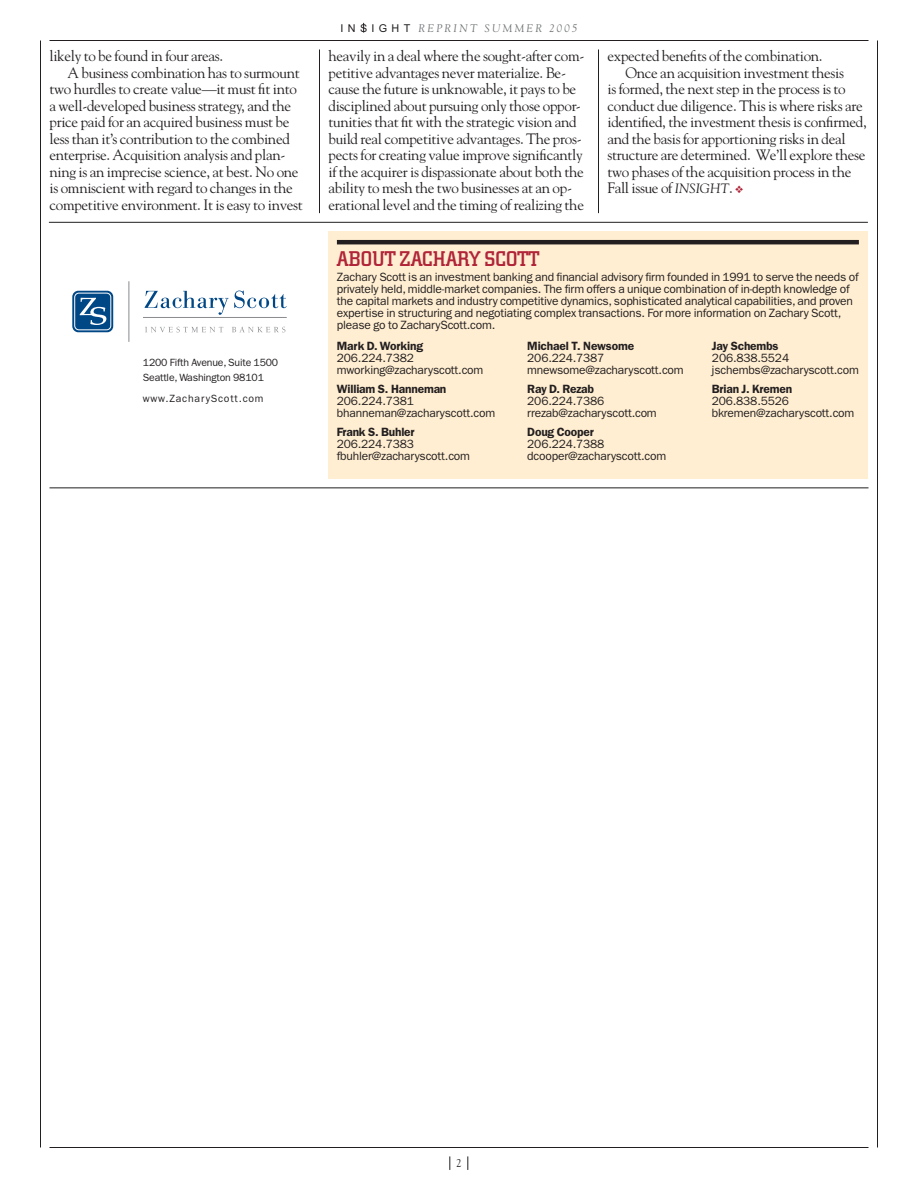
<style>
.page{position:relative;width:918px;height:1188px;background:#fff}
.page>*{position:absolute;margin:0;border:0;box-sizing:border-box;transform-origin:0 0}
.t1{font:500 21px "City";letter-spacing:.005em;color:#b02539}
.t2{font:15px/16.5px "Goudy";letter-spacing:-.02em;color:#231f20}
.t3{font:12px/12px "Franklin Gothic";letter-spacing:-.015em;color:#231f20}
.t4{font:600 12px "Franklin Gothic";letter-spacing:-.015em;color:#231f20}
.t5{font:11.25px "Goudy";color:#231f20}
.t6{font:italic 10.95px "Goudy";letter-spacing:.2em;color:#6d6f71}
.t7{font:10.5px/15px "Franklin Gothic";letter-spacing:-.015em;color:#231f20}
.t8{font:10.5px "Franklin Gothic";letter-spacing:.075em;color:#231f20}
.s1{font-family:"Arial";font-style:normal;font-size:10.8px;color:#231f20}
.s2{font-style:italic;font-size:13.5px}
.s3{color:#b02539}
</style>
<div class="page">
<hr style="left:50px;top:1147px;width:818px;height:1px;background:#231f20">
<hr style="left:40px;top:40px;width:1px;height:1108px;background:#231f20">
<hr style="left:50px;top:40px;width:818px;height:1px;background:#231f20">
<hr style="left:877px;top:40px;width:1px;height:1108px;background:#231f20">
<hr style="left:319px;top:50px;width:1px;height:163px;background:#231f20">
<svg style="left:450px;top:1156px;width:1px;height:14px"></svg>
<svg style="left:468px;top:1156px;width:1px;height:14px"></svg>
<hr style="left:49px;top:222px;width:819px;height:1px;background:#231f20">
<svg style="left:145px;top:291px;width:142px;height:24px"></svg>
<hr style="left:129px;top:281px;width:1px;height:61px;background:#888a8d">
<hr style="left:143px;top:317px;width:144px;height:1px;background:#888a8d">
<svg style="left:145px;top:327px;width:78px;height:5px"></svg>
<svg style="left:232px;top:327px;width:53px;height:5px"></svg>
<svg style="left:72px;top:291px;width:41px;height:41px"></svg>
<div style="left:75px;top:293px;width:36px;height:37px;background:#004786;border-radius:4px"></div>
<div style="left:74px;top:293px;width:37px;height:37px;border:1px solid #fff;border-radius:4px"></div>
<svg style="left:80px;top:298px;width:26px;height:27px"></svg>
<div style="left:328px;top:231px;width:540px;height:248px;background:#ffeed1"></div>
<hr style="left:337px;top:240px;width:522px;height:4px;background:#231f20">
<hr style="left:50px;top:488px;width:818px;height:1px;background:#231f20">
<hr style="left:598px;top:50px;width:1px;height:163px;background:#231f20">
<p class="t2" style="left:50px;top:47px;width:175px">likely to be found in four areas.</p>
<p class="t2" style="left:68px;top:64px;width:234px">A business combination has to surmount</p>
<p class="t2" style="left:50px;top:80px;width:249px">two hurdles to create value—it must fit into</p>
<p class="t2" style="left:50px;top:97px;width:243px">a well-developed business strategy, and the</p>
<p class="t2" style="left:50px;top:113px;width:241px">price paid for an acquired business must be</p>
<p class="t2" style="left:50px;top:130px;width:242px">less than it’s contribution to the combined</p>
<p class="t2" style="left:50px;top:146px;width:237px">enterprise. Acquisition analysis and plan-</p>
<p class="t2" style="left:50px;top:163px;width:251px">ning is an imprecise science, at best. No one</p>
<p class="t2" style="left:50px;top:179px;width:245px">is omniscient with regard to changes in the</p>
<p class="t2" style="left:50px;top:196px;width:255px">competitive environment. It is easy to invest</p>
<p class="t7" style="left:143px;top:355px;width:137px">1200 Fifth Avenue, Suite 1500<br>Seattle, Washington 98101</p>
<p class="t8" style="left:143px;top:393px;width:122px">www.ZacharyScott.com</p>
<p class="t6" style="left:341px;top:21px;width:239px"><span class="s1">I N S I G H T</span> REPRINT SUMMER 2005</p>
<p class="t2" style="left:328px;top:47px;width:258px">heavily in a deal where the sought-after com&shy;petitive advantages never materialize. Be&shy;cause the future is unknowable, it pays to be disciplined about pursuing only those oppor&shy;tunities that fit with the strategic vision and build real competitive advantages. The pros&shy;pects for creating value improve significantly if the acquirer is dispassionate about both the ability to mesh the two businesses at an op&shy;erational level and the timing of realizing the</p>
<p class="t2" style="left:608px;top:47px;width:217px">expected benefits of the combination.</p>
<p class="t2" style="left:626px;top:64px;width:220px">Once an acquisition investment thesis</p>
<p class="t2" style="left:608px;top:80px;width:240px">is formed, the next step in the process is to</p>
<p class="t2" style="left:608px;top:97px;width:257px">conduct due diligence. This is where risks are</p>
<p class="t2" style="left:608px;top:113px;width:261px">identified, the investment thesis is confirmed,</p>
<p class="t2" style="left:608px;top:130px;width:240px">and the basis for apportioning risks in deal</p>
<p class="t2" style="left:608px;top:146px;width:260px">structure are determined. We’ll explore these</p>
<p class="t2" style="left:608px;top:163px;width:245px">two phases of the acquisition process in the</p>
<p class="t2" style="left:608px;top:179px;width:138px">Fall issue of <span class="s2">Insight</span>. <span class="s3">❖</span></p>
<h1 class="t1" style="left:337px;top:247px;width:204px">ABOUT ZACHARY SCOTT</h1>
<p class="t3" style="left:337px;top:271px;width:523px">Zachary Scott is an investment banking and financial advisory firm founded in 1991 to serve the needs of privately held, middle-market companies. The firm offers a unique combination of in-depth knowledge of the capital markets and industry competitive dynamics, sophisticated analytical capabilities, and proven expertise in structuring and negotiating complex transactions. For more information on Zachary Scott, please go to ZacharyScott.com.</p>
<p class="t4" style="left:712px;top:338px;width:68px">Jay Schembs</p>
<p class="t3" style="left:712px;top:352px;width:148px">206.838.5524 jschembs@zacharyscott.com</p>
<p class="t4" style="left:712px;top:382px;width:82px">Brian J. Kremen</p>
<p class="t3" style="left:712px;top:395px;width:144px">206.838.5526 bkremen@zacharyscott.com</p>
<p class="t4" style="left:527px;top:338px;width:108px">Michael T. Newsome</p>
<p class="t3" style="left:527px;top:352px;width:158px">206.224.7387 mnewsome@zacharyscott.com</p>
<p class="t4" style="left:337px;top:339px;width:88px">Mark D. Working</p>
<p class="t3" style="left:337px;top:352px;width:148px">206.224.7382 mworking@zacharyscott.com</p>
<p class="t4" style="left:337px;top:381px;width:111px">William S. Hanneman</p>
<p class="t3" style="left:337px;top:395px;width:160px">206.224.7381 bhanneman@zacharyscott.com</p>
<p class="t4" style="left:527px;top:382px;width:68px">Ray D. Rezab</p>
<p class="t3" style="left:527px;top:395px;width:131px">206.224.7386 rrezab@zacharyscott.com</p>
<p class="t4" style="left:337px;top:424px;width:79px">Frank S. Buhler</p>
<p class="t3" style="left:337px;top:438px;width:135px">206.224.7383 fbuhler@zacharyscott.com</p>
<p class="t4" style="left:527px;top:424px;width:68px">Doug Cooper</p>
<p class="t3" style="left:527px;top:438px;width:141px">206.224.7388 dcooper@zacharyscott.com</p>
<p class="t5" style="left:456px;top:1156px;width:7px">2</p>
</div>
